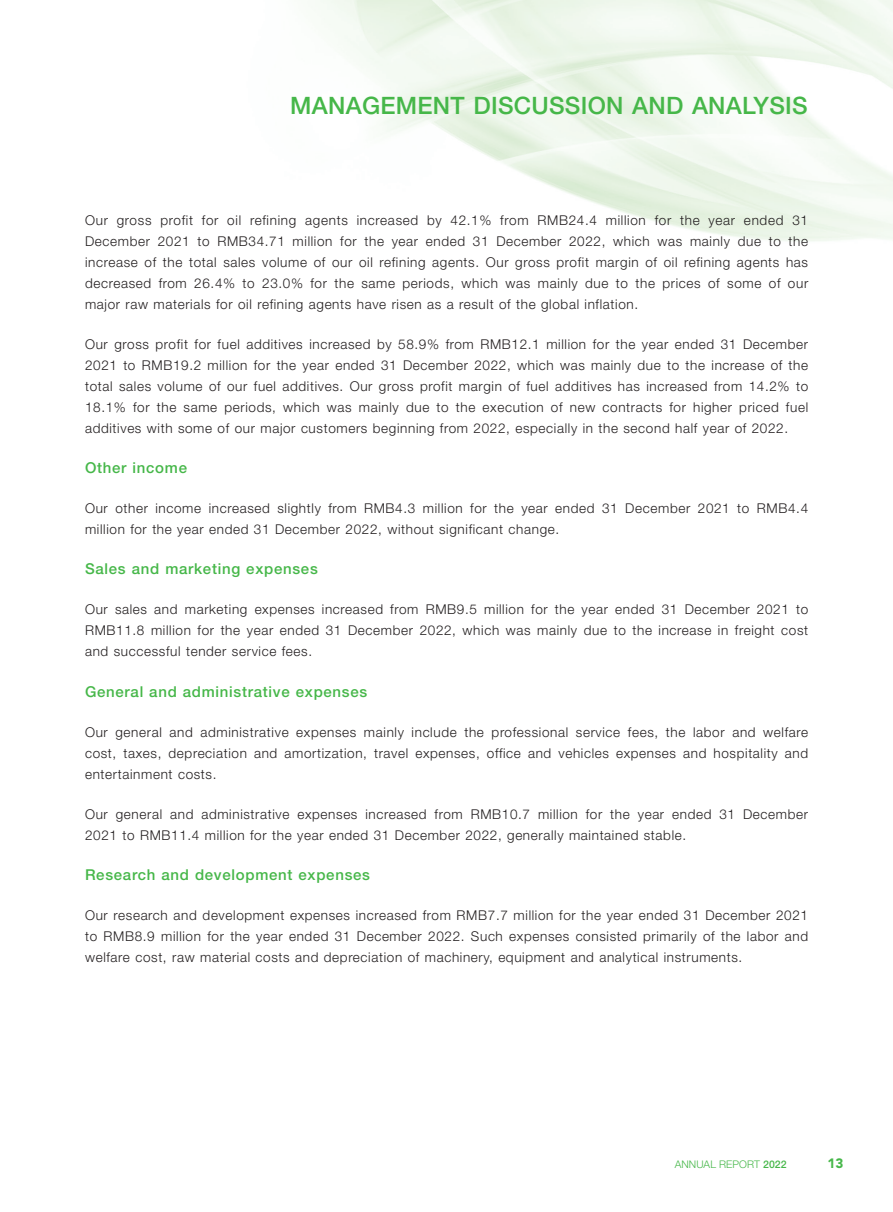
<style>
.page{position:relative;width:893px;height:1212px;background:#fff}
.page>*{position:absolute;margin:0;border:0;box-sizing:border-box;transform-origin:0 0}
.t1{font:500 24px "Helvetica Neue LT Std";letter-spacing:.01em;color:#46b749}
.t2{font:500 15px "Helvetica Neue LT Std";letter-spacing:.05em;color:#46b749}
.t3{font:300 13.5px/21px "Helvetica Neue LT Std";letter-spacing:.05em;color:#231f20;text-align:justify}
.t4{font:900 13.5px "Avenir LT Std";color:#46b749}
.t5{font:300 10.5px "Helvetica Neue LT Std";letter-spacing:.005em;color:#46b749}
.s1{font-weight:500}
</style>
<div class="page">
<h1 class="t1" style="left:290px;top:91px;width:519px">MANAGEMENT DISCUSSION AND ANALYSIS</h1>
<p class="t3" style="left:85px;top:209px;width:725px">Our gross profit for oil refining agents increased by 42.1% from RMB24.4 million for the year ended 31<br>December 2021 to RMB34.71 million for the year ended 31 December 2022, which was mainly due to the increase of the total sales volume of our oil refining agents. Our gross profit margin of oil refining agents has decreased from 26.4% to 23.0% for the same periods, which was mainly due to the prices of some of our major raw materials for oil refining agents have risen as a result of the global inflation.</p>
<p class="t3" style="left:85px;top:333px;width:725px">Our gross profit for fuel additives increased by 58.9% from RMB12.1 million for the year ended 31 December 2021 to RMB19.2 million for the year ended 31 December 2022, which was mainly due to the increase of the total sales volume of our fuel additives. Our gross profit margin of fuel additives has increased from 14.2% to 18.1% for the same periods, which was mainly due to the execution of new contracts for higher priced fuel additives with some of our major customers beginning from 2022, especially in the second half year of 2022.</p>
<p class="t2" style="left:85px;top:459px;width:103px">Other income</p>
<p class="t3" style="left:85px;top:497px;width:725px">Our other income increased slightly from RMB4.3 million for the year ended 31 December 2021 to RMB4.4 million for the year ended 31 December 2022, without significant change.</p>
<p class="t2" style="left:85px;top:560px;width:234px">Sales and marketing expenses</p>
<p class="t3" style="left:85px;top:599px;width:725px">Our sales and marketing expenses increased from RMB9.5 million for the year ended 31 December 2021 to RMB11.8 million for the year ended 31 December 2022, which was mainly due to the increase in freight cost and successful tender service fees.</p>
<p class="t2" style="left:85px;top:682px;width:284px">General and administrative expenses</p>
<p class="t3" style="left:85px;top:721px;width:725px">Our general and administrative expenses mainly include the professional service fees, the labor and welfare cost, taxes, depreciation and amortization, travel expenses, office and vehicles expenses and hospitality and entertainment costs.</p>
<p class="t3" style="left:85px;top:803px;width:724px">Our general and administrative expenses increased from RMB10.7 million for the year ended 31 December<br>2021 to RMB11.4 million for the year ended 31 December 2022, generally maintained stable.</p>
<p class="t2" style="left:85px;top:866px;width:286px">Research and development expenses</p>
<p class="t3" style="left:85px;top:904px;width:725px">Our research and development expenses increased from RMB7.7 million for the year ended 31 December 2021 to RMB8.9 million for the year ended 31 December 2022. Such expenses consisted primarily of the labor and welfare cost, raw material costs and depreciation of machinery, equipment and analytical instruments.</p>
<p class="t5" style="left:675px;top:1158px;width:113px">ANNUAL REPORT <span class="s1">2022</span></p>
<p class="t4" style="left:827px;top:1155px;width:18px">13</p>
</div>
